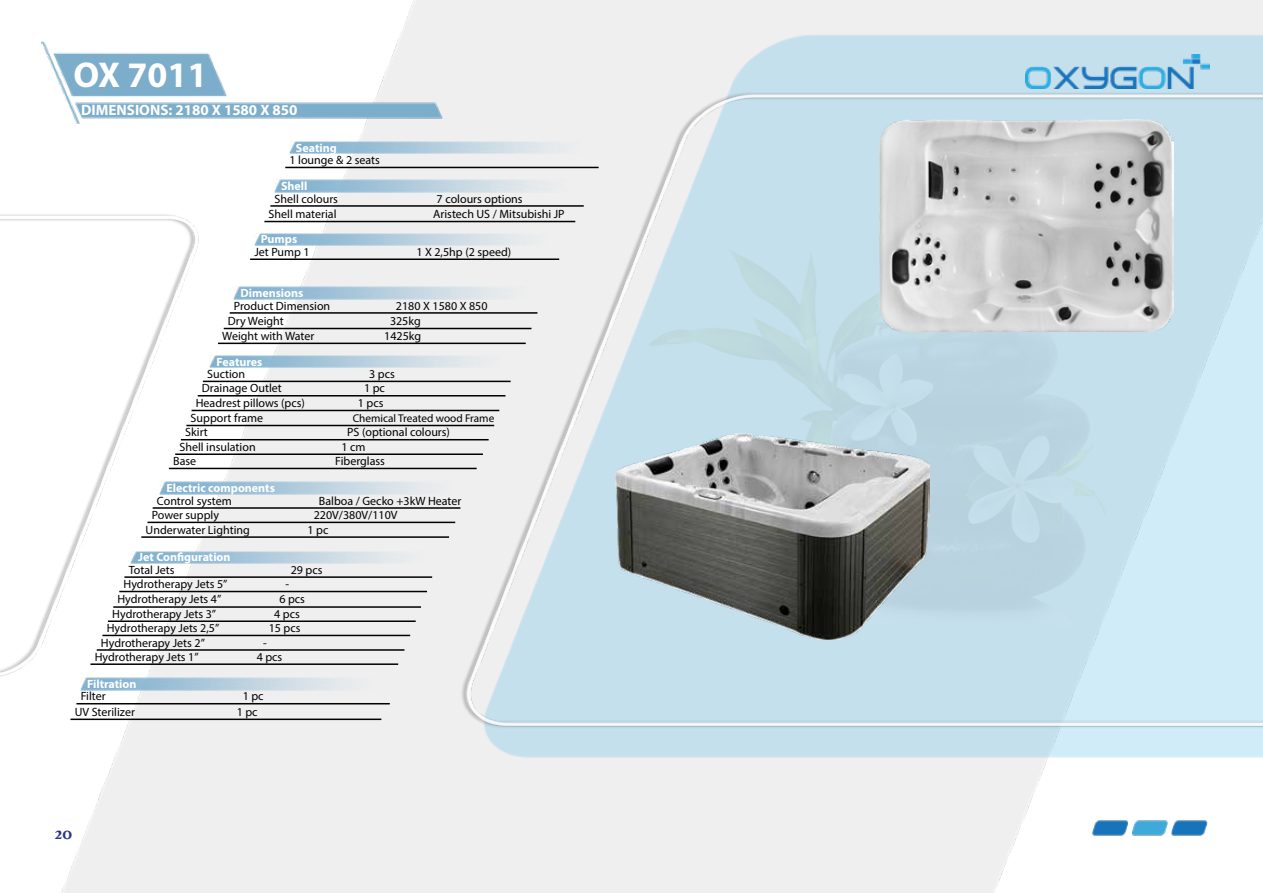
<style>
.page{position:relative;width:1263px;height:893px;background:#fff}
.page>*{position:absolute;margin:0;border:0;box-sizing:border-box;transform-origin:0 0}
.t1{font:700 36px "Myriad Pro";color:#fff}
.t2{font:700 18px "Athelas";color:#283583}
.t3{font:700 15px "Myriad Pro";color:#fff}
.t4{font:12px "Myriad Pro";color:#000}
.t5{font:700 12px "Myriad Pro";color:#fff}
.t6{font:11.25px "Myriad Pro";color:#000}
</style>
<div class="page">
<img style="left:455px;top:0;width:808px;height:893px">
<img style="left:1090px;top:817px;width:119px;height:22px">
<img style="left:649px;top:249px;width:457px;height:386px">
<img style="left:42px;top:41px;width:401px;height:83px">
<img style="left:879px;top:119px;width:294px;height:213px">
<img style="left:616px;top:433px;width:313px;height:206px">
<img style="left:289px;top:141px;width:310px;height:13px">
<hr style="left:285px;top:167px;width:314px;height:1px;background:#000">
<img style="left:275px;top:180px;width:309px;height:12px">
<hr style="left:270px;top:205px;width:314px;height:2px;background:#000">
<hr style="left:264px;top:221px;width:311px;height:1px;background:#000">
<img style="left:254px;top:233px;width:309px;height:13px">
<hr style="left:250px;top:258px;width:309px;height:2px;background:#000">
<img style="left:234px;top:287px;width:309px;height:12px">
<hr style="left:230px;top:312px;width:307px;height:2px;background:#000">
<hr style="left:224px;top:328px;width:307px;height:1px;background:#000">
<hr style="left:218px;top:343px;width:308px;height:1px;background:#000">
<img style="left:209px;top:355px;width:309px;height:13px">
<hr style="left:203px;top:381px;width:308px;height:1px;background:#000">
<hr style="left:198px;top:395px;width:307px;height:1px;background:#000">
<hr style="left:192px;top:410px;width:307px;height:1px;background:#000">
<hr style="left:186px;top:425px;width:308px;height:1px;background:#000">
<hr style="left:181px;top:439px;width:308px;height:1px;background:#000">
<hr style="left:175px;top:453px;width:308px;height:2px;background:#000">
<hr style="left:169px;top:468px;width:308px;height:1px;background:#000">
<hr style="left:153px;top:507px;width:307px;height:2px;background:#000">
<hr style="left:147px;top:522px;width:308px;height:1px;background:#000">
<hr style="left:141px;top:536px;width:308px;height:2px;background:#000">
<hr style="left:124px;top:576px;width:308px;height:2px;background:#000">
<hr style="left:119px;top:591px;width:308px;height:1px;background:#000">
<hr style="left:113px;top:606px;width:308px;height:2px;background:#000">
<hr style="left:108px;top:620px;width:308px;height:2px;background:#000">
<hr style="left:102px;top:635px;width:308px;height:1px;background:#000">
<hr style="left:97px;top:649px;width:307px;height:2px;background:#000">
<hr style="left:90px;top:663px;width:308px;height:2px;background:#000">
<img style="left:1025px;top:54px;width:184px;height:34px">
<hr style="left:76px;top:703px;width:314px;height:1px;background:#000">
<hr style="left:70px;top:719px;width:311px;height:1px;background:#000">
<img style="left:0;top:213px;width:202px;height:477px">
<h1 class="t1" style="left:73px;top:51px;width:135px">ΟΧ 7011</h1>
<p class="t3" style="left:81px;top:100px;width:218px">DIMENSIONS: 2180 X 1580 X 850</p>
<p class="t5" style="left:296px;top:140px;width:42px">Seating</p>
<p class="t4" style="left:290px;top:153px;width:92px">1 lounge &amp; 2 seats</p>
<p class="t5" style="left:281px;top:178px;width:28px">Shell</p>
<p class="t4" style="left:275px;top:191px;width:65px">Shell colours</p>
<p class="t4" style="left:437px;top:191px;width:88px">7 colours options</p>
<p class="t4" style="left:269px;top:207px;width:69px">Shell material</p>
<p class="t4" style="left:433px;top:207px;width:133px">Aristech US / Mitsubishi JP</p>
<p class="t5" style="left:261px;top:232px;width:38px">Pumps</p>
<p class="t4" style="left:254px;top:244px;width:57px">Jet Pump 1</p>
<p class="t4" style="left:416px;top:244px;width:96px">1 X 2,5hp (2 speed)</p>
<p class="t5" style="left:240px;top:285px;width:65px">Dimensions</p>
<p class="t4" style="left:234px;top:298px;width:98px">Product Dimension</p>
<p class="t4" style="left:396px;top:298px;width:93px">2180 X 1580 X 850</p>
<p class="t4" style="left:228px;top:314px;width:57px">Dry Weight</p>
<p class="t4" style="left:390px;top:314px;width:32px">325kg</p>
<p class="t4" style="left:222px;top:328px;width:94px">Weight with Water</p>
<p class="t4" style="left:384px;top:328px;width:38px">1425kg</p>
<p class="t5" style="left:216px;top:354px;width:47px">Features</p>
<p class="t4" style="left:207px;top:367px;width:40px">Suction</p>
<p class="t4" style="left:369px;top:367px;width:27px">3 pcs</p>
<p class="t4" style="left:202px;top:381px;width:81px">Drainage Outlet</p>
<p class="t4" style="left:364px;top:381px;width:22px">1 pc</p>
<p class="t4" style="left:196px;top:396px;width:111px">Headrest pillows (pcs)</p>
<p class="t4" style="left:358px;top:396px;width:27px">1 pcs</p>
<p class="t4" style="left:191px;top:411px;width:74px">Support frame</p>
<p class="t6" style="left:353px;top:411px;width:143px">Chemical Treated wood Frame</p>
<p class="t4" style="left:185px;top:425px;width:24px">Skirt</p>
<p class="t4" style="left:347px;top:425px;width:104px">PS (optional colours)</p>
<p class="t4" style="left:179px;top:439px;width:78px">Shell insulation</p>
<p class="t4" style="left:341px;top:439px;width:26px">1 cm</p>
<p class="t4" style="left:173px;top:454px;width:25px">Base</p>
<p class="t4" style="left:335px;top:454px;width:51px">Fiberglass</p>
<p class="t5" style="left:166px;top:480px;width:110px">Electric components</p>
<p class="t4" style="left:157px;top:493px;width:76px">Control system</p>
<p class="t4" style="left:319px;top:493px;width:144px">Balboa / Gecko +3kW Heater</p>
<p class="t4" style="left:152px;top:508px;width:69px">Power supply</p>
<p class="t4" style="left:314px;top:508px;width:85px">220V/380V/110V</p>
<p class="t4" style="left:146px;top:522px;width:106px">Underwater Lighting</p>
<p class="t4" style="left:308px;top:522px;width:22px">1 pc</p>
<p class="t5" style="left:138px;top:549px;width:94px">Jet Configuration</p>
<p class="t4" style="left:129px;top:562px;width:48px">Total Jets</p>
<p class="t4" style="left:291px;top:562px;width:33px">29 pcs</p>
<p class="t4" style="left:124px;top:577px;width:105px">Hydrotherapy Jets 5”</p>
<p class="t4" style="left:286px;top:577px;width:5px">-</p>
<p class="t4" style="left:117px;top:591px;width:105px">Hydrotherapy Jets 4”</p>
<p class="t4" style="left:279px;top:591px;width:27px">6 pcs</p>
<p class="t4" style="left:112px;top:606px;width:105px">Hydrotherapy Jets 3”</p>
<p class="t4" style="left:274px;top:606px;width:27px">4 pcs</p>
<p class="t4" style="left:107px;top:621px;width:114px">Hydrotherapy Jets 2,5”</p>
<p class="t4" style="left:269px;top:621px;width:33px">15 pcs</p>
<p class="t4" style="left:101px;top:635px;width:105px">Hydrotherapy Jets 2”</p>
<p class="t4" style="left:263px;top:635px;width:5px">-</p>
<p class="t4" style="left:95px;top:649px;width:105px">Hydrotherapy Jets 1”</p>
<p class="t4" style="left:257px;top:649px;width:27px">4 pcs</p>
<p class="t5" style="left:87px;top:676px;width:51px">Filtration</p>
<p class="t4" style="left:81px;top:689px;width:27px">Filter</p>
<p class="t4" style="left:243px;top:689px;width:22px">1 pc</p>
<p class="t4" style="left:75px;top:704px;width:62px">UV Sterilizer</p>
<p class="t4" style="left:237px;top:704px;width:22px">1 pc</p>
<h2 class="t2" style="left:55px;top:818px;width:19px">20</h2>
</div>
